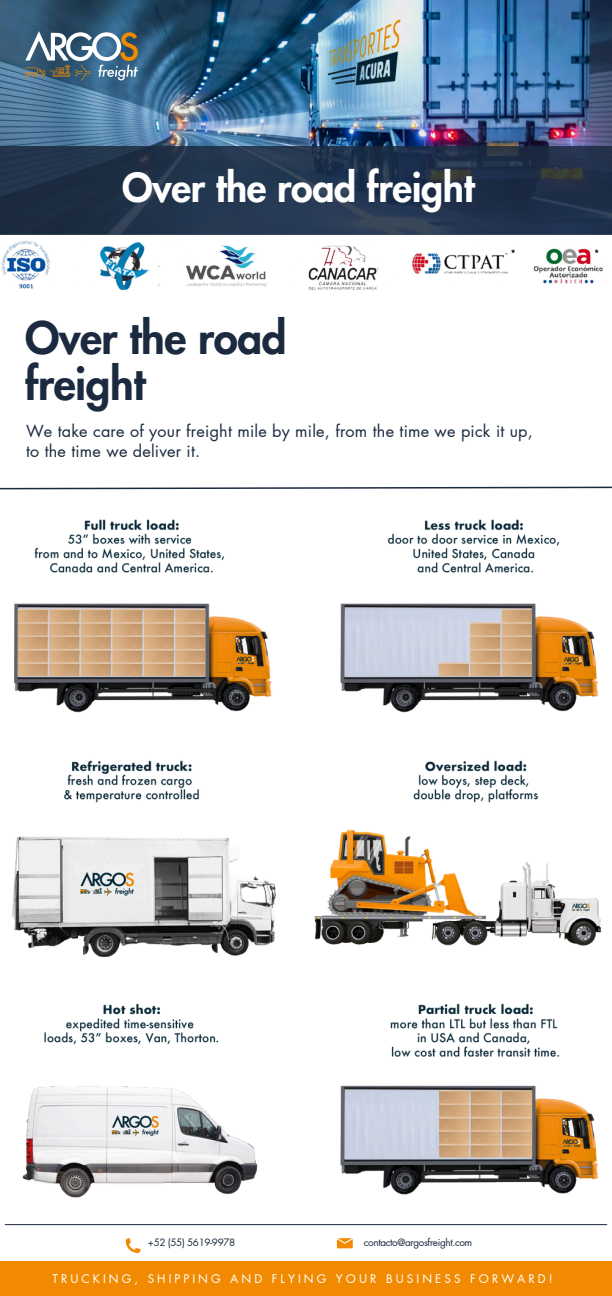
<style>
.page{position:relative;width:612px;height:1296px;background:#fff}
.page>*{position:absolute;margin:0;border:0;box-sizing:border-box;transform-origin:0 0}
.t1{font:800 43.9px/45.4px "Futura LT Pro";letter-spacing:-.01em;color:#1b2a3f}
.t2{font:800 39.3px "Futura LT Pro";letter-spacing:-.01em;color:#fff}
.t3{font:16.2px/19.5px "Futura LT Pro";letter-spacing:.015em;color:#1b2a3f}
.t4{font:11.7px "Futura LT Pro";letter-spacing:.26em;color:#fff}
.t5{font:10px "Futura LT Pro";letter-spacing:-.04em;color:#1b2a3f}
</style>
<div class="page">
<img style="left:0;top:0;width:612px;height:291px">
<svg style="left:0;top:146px;width:612px;height:88px;background:#21334b"></svg>
<div style="left:0;top:1261px;width:612px;height:35px;background:#f18a00"></div>
<svg style="left:337px;top:1238px;width:16px;height:10px"></svg>
<svg style="left:126px;top:1238px;width:15px;height:15px"></svg>
<hr style="left:5px;top:1224px;width:602px;height:1px;background:#1b2a3f">
<svg style="left:25px;top:31px;width:113px;height:50px"></svg>
<svg style="left:0;top:486px;width:612px;height:4px"></svg>
<img style="left:12px;top:519px;width:589px;height:679px">
<h2 class="t2" style="left:122px;top:169px;width:354px">Over the road freight</h2>
<p class="t1" style="left:25px;top:318px;width:263px">Over the road freight</p>
<p class="t3" style="left:26px;top:422px;width:508px">We take care of your freight mile by mile, from the time we pick it up, to the time we deliver it.</p>
<h1 class="t5" style="left:364px;top:1238px;width:110px">contacto@argosfreight.com</h1>
<h3 class="t4" style="left:52px;top:1273px;width:502px">TRUCKING, SHIPPING AND FLYING YOUR BUSINESS FORWARD!</h3>
<p class="t5" style="left:148px;top:1238px;width:89px">+52 (55) 5619-9978</p>
</div>
